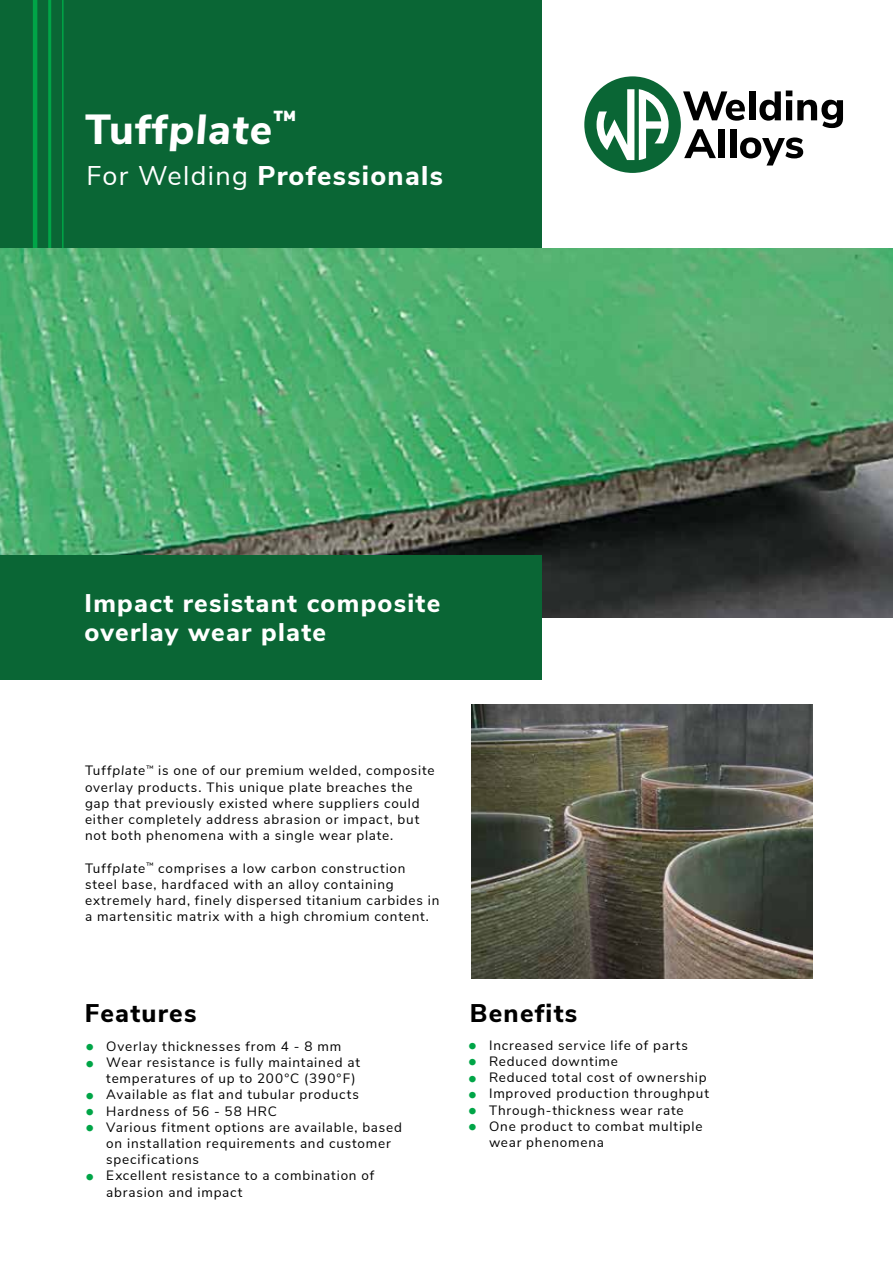
<style>
.page{position:relative;width:893px;height:1263px;background:#fff}
.page>*{position:absolute;margin:0;border:0;box-sizing:border-box;transform-origin:0 0}
.t1{font:italic 800 42px "Nunito Sans";letter-spacing:.03em;color:#fff}
.t2{font:800 27px "Nunito Sans";letter-spacing:.05em;color:#fff}
.t3{font:800 25.5px/28.5px "Nunito Sans";letter-spacing:.05em;color:#fff}
.t4{font:800 25.5px "Nunito Sans";letter-spacing:.05em;color:#000}
.t5{font:13.5px/16.2px "Nunito Sans";letter-spacing:.06em;color:#000}
.s1{font-style:normal}
.s2{font-weight:400}
.s3{font-style:italic}
.s4{font-weight:900;font-size:18px;color:#00a547}
</style>
<div class="page">
<div style="left:0;top:0;width:542px;height:249px;background:#0a6635"></div>
<hr style="left:33px;top:0;width:4px;height:249px;background:#00a547">
<hr style="left:48px;top:0;width:3px;height:249px;background:#00a547">
<hr style="left:62px;top:0;width:2px;height:249px;background:#00a547">
<img style="left:0;top:249px;width:893px;height:369px">
<img style="left:471px;top:704px;width:341px;height:274px">
<div style="left:0;top:555px;width:542px;height:125px;background:#0a6635"></div>
<div style="left:584px;top:76px;width:97px;height:97px;background:#0a6635;border-radius:50%"></div>
<svg style="left:597px;top:89px;width:72px;height:71px"></svg>
<svg style="left:683px;top:91px;width:62px;height:30px"></svg>
<div style="left:749px;top:91px;width:6px;height:29px;background:#000"></div>
<svg style="left:759px;top:91px;width:84px;height:37px"></svg>
<svg style="left:684px;top:129px;width:32px;height:29px"></svg>
<div style="left:718px;top:129px;width:7px;height:29px;background:#000"></div>
<div style="left:730px;top:129px;width:6px;height:29px;background:#000"></div>
<svg style="left:740px;top:137px;width:63px;height:28px"></svg>
<h1 class="t1" style="left:85px;top:98px;width:213px"><span class="s1">Tuff</span>plate<sup>™</sup></h1>
<h2 class="t2" style="left:86px;top:156px;width:358px"><span class="s2">For Welding</span> Professionals</h2>
<h3 class="t3" style="left:85px;top:588px;width:357px">Impact resistant composite overlay wear plate</h3>
<p class="t5" style="left:85px;top:762px;width:351px">Tuff<span class="s3">plate</span><sup>™</sup> is one of our premium welded, composite overlay products. This unique plate breaches the gap that previously existed where suppliers could either completely address abrasion or impact, but not both phenomena with a single wear plate.</p>
<p class="t5" style="left:85px;top:859px;width:356px">Tuff<span class="s3">plate</span><sup>™</sup> comprises a low carbon construction steel base, hardfaced with an alloy containing extremely hard, finely dispersed titanium carbides in a martensitic matrix with a high chromium content.</p>
<h3 class="t4" style="left:85px;top:994px;width:113px">Features</h3>
<h3 class="t4" style="left:470px;top:994px;width:109px">Benefits</h3>
<p class="t5" style="left:468px;top:1036px;width:222px"><span class="s4">•</span> Increased service life of parts</p>
<p class="t5" style="left:468px;top:1052px;width:152px"><span class="s4">•</span> Reduced downtime</p>
<p class="t5" style="left:468px;top:1068px;width:240px"><span class="s4">•</span> Reduced total cost of ownership</p>
<p class="t5" style="left:468px;top:1085px;width:243px"><span class="s4">•</span> Improved production throughput</p>
<p class="t5" style="left:468px;top:1101px;width:217px"><span class="s4">•</span> Through-thickness wear rate</p>
<p class="t5" style="left:489px;top:1117px;width:215px;text-indent:-21px"><span class="s4">•</span> One product to combat multiple wear phenomena</p>
<p class="t5" style="left:85px;top:1037px;width:258px"><span class="s4">•</span> Overlay thicknesses from 4 - 8 mm</p>
<p class="t5" style="left:106px;top:1053px;width:255px;text-indent:-21px"><span class="s4">•</span> Wear resistance is fully maintained at temperatures of up to 200°C (390°F)</p>
<p class="t5" style="left:85px;top:1086px;width:275px"><span class="s4">•</span> Available as flat and tubular products</p>
<p class="t5" style="left:85px;top:1102px;width:193px"><span class="s4">•</span> Hardness of 56 - 58 HRC</p>
<p class="t5" style="left:106px;top:1118px;width:297px;text-indent:-21px"><span class="s4">•</span> Various fitment options are available, based on installation requirements and customer specifications</p>
<p class="t5" style="left:106px;top:1167px;width:269px;text-indent:-21px"><span class="s4">•</span> Excellent resistance to a combination of abrasion and impact</p>
</div>
